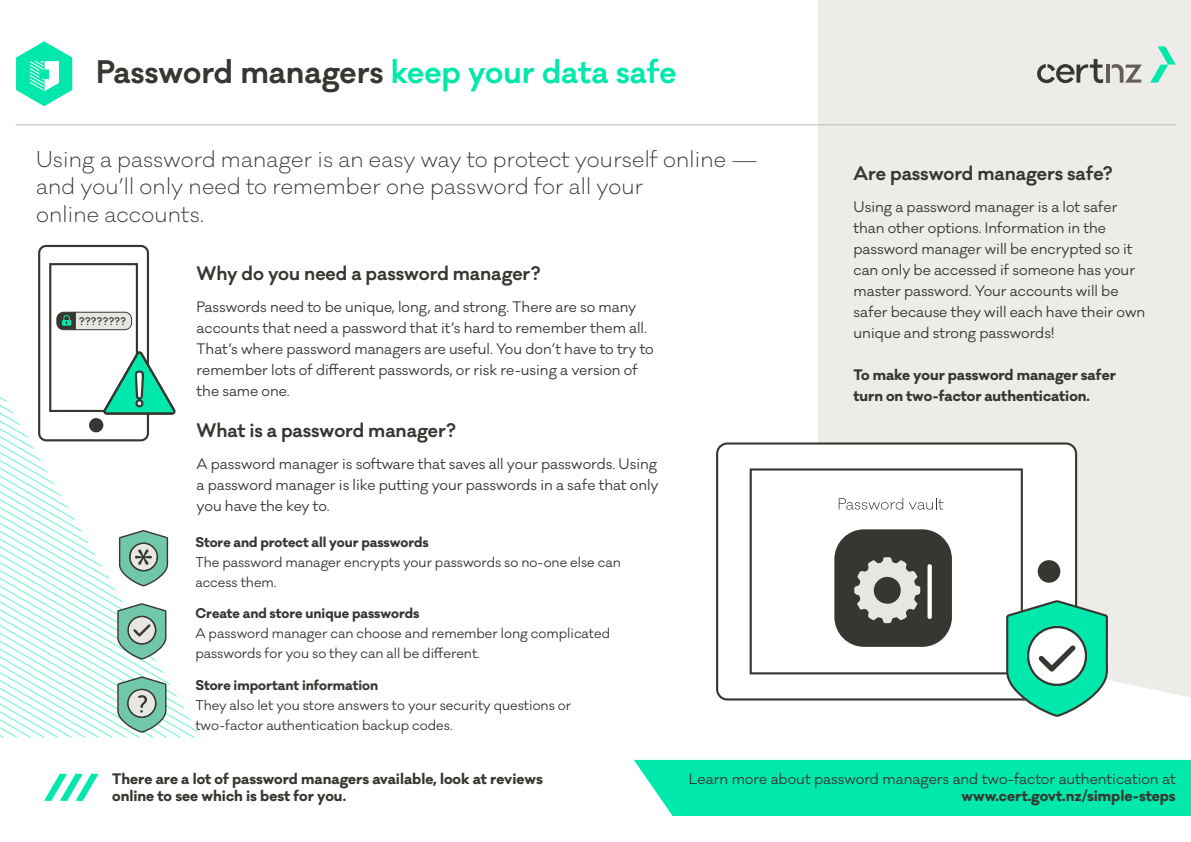
<style>
.page{position:relative;width:1191px;height:842px;background:#fff}
.page>*{position:absolute;margin:0;border:0;box-sizing:border-box;transform-origin:0 0}
.Title{font:600 30px "Galano Classic";color:#373732}
.Intro_text{font:300 21px/27.5px "Galano Classic";letter-spacing:.01em;color:#373732}
.Body_Copy_Header{font:600 18px "Galano Classic";color:#373732}
.Body_Copy{font:14px/21px "Galano Classic";color:#373732}
.Quote-Pull_out{font:700 14px/16.8px "Galano Classic";color:#373732}
.Body_Copy-2{font:700 14px/21px "Galano Classic";color:#373732}
.Quote-Pull_out-2{font:14px "Galano Classic";color:#373732}
.Body_Copy-3{font:13px/20px "Galano Classic";color:#373732}
.Body_Copy-4{font:700 13px "Galano Classic";color:#373732}
.t1{font:500 10.1px "Galano Classic";color:#231f20}
.s1{color:#00e8ab}
</style>
<div class="page">
<div style="left:818px;top:0;width:373px;height:697px;background:#edece8"></div>
<svg style="left:16px;top:41px;width:56px;height:65px"></svg>
<svg style="left:1150px;top:47px;width:25px;height:36px"></svg>
<hr style="left:1106px;top:65px;width:4px;height:18px;background:#615d5d">
<svg style="left:1111px;top:64px;width:30px;height:19px"></svg>
<svg style="left:1037px;top:59px;width:66px;height:24px;background:#acaca7"></svg>
<hr style="left:16px;top:124px;width:1159px;height:1px;background:#c0bcb7">
<div style="left:634px;top:760px;width:557px;height:56px;background:#00e8ab"></div>
<svg style="left:44px;top:774px;width:54px;height:27px"></svg>
<div style="left:717px;top:443px;width:359px;height:256px;background:#fff;border-radius:10px"></div>
<div style="left:716px;top:442px;width:361px;height:258px;border:2px solid #373732;border-radius:10px"></div>
<div style="left:749px;top:468px;width:273px;height:206px;border:2px solid #373732"></div>
<div style="left:834px;top:529px;width:118px;height:118px;background:#373732;border-radius:30px"></div>
<svg style="left:854px;top:557px;width:66px;height:66px"></svg>
<svg style="left:927px;top:564px;width:4px;height:55px"></svg>
<svg style="left:1004px;top:431px;width:105px;height:286px"></svg>
<svg style="left:838px;top:498px;width:105px;height:12px"></svg>
<div style="left:38px;top:245px;width:111px;height:196px;border:2px solid #373732;border-radius:7px"></div>
<div style="left:49px;top:263px;width:89px;height:149px;border:2px solid #373732"></div>
<svg style="left:0;top:311px;width:184px;height:426px"></svg>
<p class="Title" style="left:96px;top:52px;width:582px">Password managers <span class="s1">keep your data safe</span></p>
<p class="Intro_text" style="left:36px;top:146px;width:723px">Using a password manager is an easy way to protect yourself online — and you’ll only need to remember one password for all your<br>online accounts.</p>
<p class="Body_Copy_Header" style="left:853px;top:161px;width:260px">Are password managers safe?</p>
<p class="Body_Copy" style="left:853px;top:197px;width:293px">Using a password manager is a lot safer than other options. Information in the password manager will be encrypted so it can only be accessed if someone has your master password. Your accounts will be safer because they will each have their own unique and strong passwords!</p>
<p class="Body_Copy-2" style="left:853px;top:365px;width:264px">To make your password manager safer turn on two-factor authentication.</p>
<p class="Body_Copy_Header" style="left:197px;top:261px;width:345px">Why do you need a password manager?</p>
<p class="Body_Copy" style="left:197px;top:297px;width:459px">Passwords need to be unique, long, and strong. There are so many accounts that need a password that it’s hard to remember them all.<br>That’s where password managers are useful. You don’t have to try to remember lots of different passwords, or risk re-using a version of the same one.</p>
<p class="Body_Copy_Header" style="left:197px;top:418px;width:261px">What is a password manager?</p>
<p class="Body_Copy" style="left:197px;top:454px;width:463px;text-align:justify">A password manager is software that saves all your passwords. Using a password manager is like putting your passwords in a safe that only you have the key to.</p>
<p class="Body_Copy-4" style="left:195px;top:533px;width:235px">Store and protect all your passwords</p>
<p class="Body_Copy-3" style="left:195px;top:552px;width:427px">The password manager encrypts your passwords so no-one else can access them.</p>
<p class="Body_Copy-4" style="left:195px;top:605px;width:226px">Create and store unique passwords</p>
<p class="Body_Copy-3" style="left:195px;top:624px;width:416px">A password manager can choose and remember long complicated passwords for you so they can all be different.</p>
<p class="Body_Copy-4" style="left:195px;top:676px;width:184px">Store important information</p>
<p class="Body_Copy-3" style="left:195px;top:695px;width:377px">They also let you store answers to your security questions or two-factor authentication backup codes.</p>
<p class="Quote-Pull_out" style="left:112px;top:771px;width:432px">There are a lot of password managers available, look at reviews online to see which is best for you.</p>
<p class="t1" style="left:79px;top:315px;width:48px">????????</p>
<p class="Quote-Pull_out-2" style="left:689px;top:770px;width:488px">Learn more about password managers and two-factor authentication at</p>
<p class="Quote-Pull_out" style="left:961px;top:787px;width:216px">www.cert.govt.nz/simple-steps</p>
</div>
